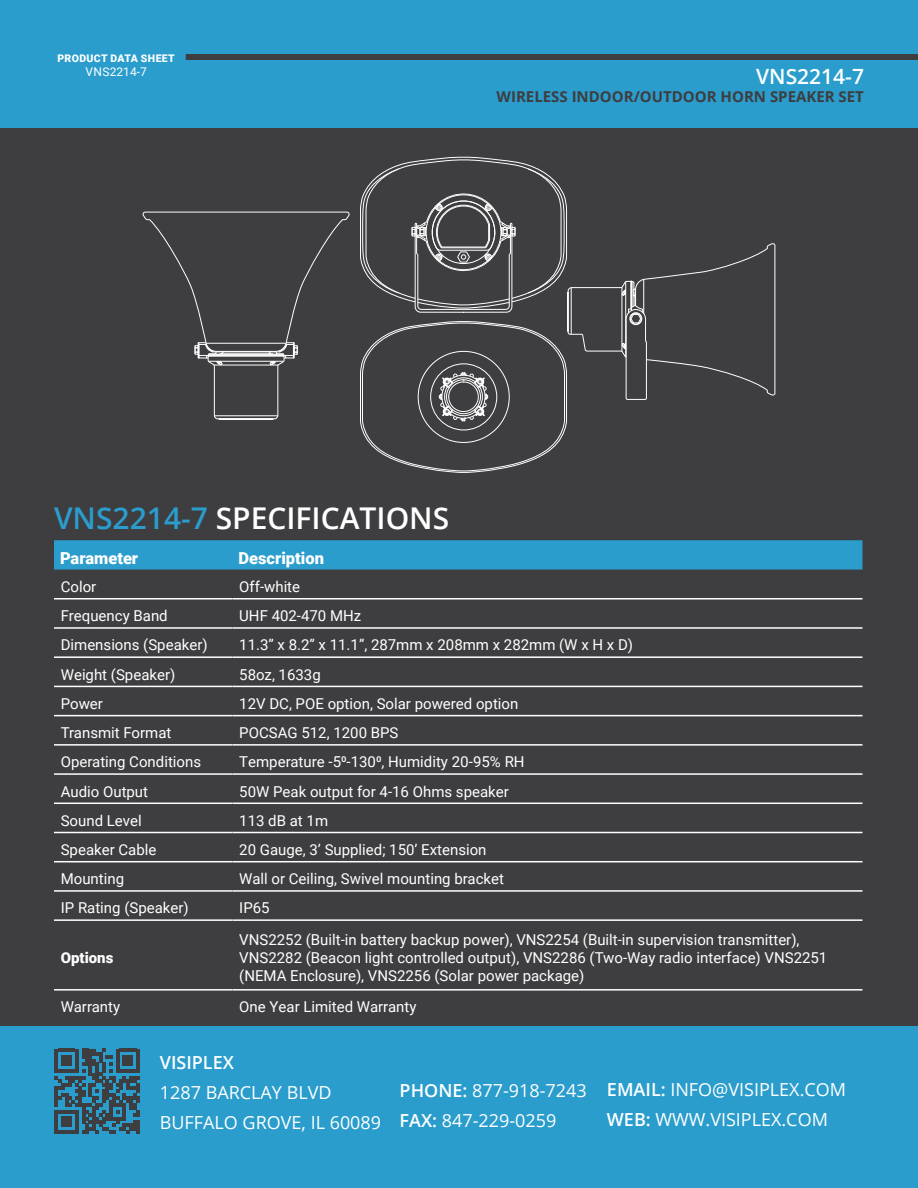
<style>
.page{position:relative;width:918px;height:1188px;background:#fff}
.page>*{position:absolute;margin:0;border:0;box-sizing:border-box;transform-origin:0 0}
.t1{font:600 30px "Open Sans";color:#fff}
.t2{font:600 21px "Open Sans";color:#fff}
.t3{font:18px/30px "Open Sans";color:#fff}
.t4{font:600 18px "Open Sans";color:#fff}
.t5{font:900 16.5px "Roboto";color:#fff}
.t6{font:15px/18px "Roboto";color:#fff}
.t7{font:700 15px "Open Sans";color:#3e3d40}
.t8{font:900 15px "Roboto";color:#fff}
.t9{font:12px "Roboto";letter-spacing:.01em;color:#fff}
.t10{font:900 10.5px "Roboto";letter-spacing:.035em;color:#fff}
.s1{color:#2a9dcc}
.s2{font-weight:600}
</style>
<div class="page">
<div style="left:0;top:127px;width:918px;height:900px;background:#3e3d40"></div>
<div style="left:0;top:1027px;width:918px;height:161px;background:#2a9dcc"></div>
<svg style="left:55px;top:1049px;width:85px;height:85px"></svg>
<div style="left:0;top:0;width:918px;height:127px;background:#2a9dcc"></div>
<div style="left:186px;top:54px;width:732px;height:6px;background:#3e3d40"></div>
<div style="left:142px;top:212px;width:208px;height:208px;background:#3e3d40"></div>
<svg style="left:360px;top:157px;width:415px;height:316px"></svg>
<div style="left:54px;top:540px;width:808px;height:30px;background:#2a9dcc"></div>
<hr style="left:54px;top:598px;width:179px;height:2px;background:#fff">
<hr style="left:233px;top:598px;width:630px;height:2px;background:#fff">
<hr style="left:54px;top:627px;width:179px;height:2px;background:#fff">
<hr style="left:233px;top:627px;width:630px;height:2px;background:#fff">
<hr style="left:54px;top:656px;width:179px;height:2px;background:#fff">
<hr style="left:233px;top:656px;width:630px;height:2px;background:#fff">
<hr style="left:54px;top:686px;width:179px;height:1px;background:#fff">
<hr style="left:233px;top:686px;width:630px;height:1px;background:#fff">
<hr style="left:54px;top:715px;width:179px;height:1px;background:#fff">
<hr style="left:233px;top:715px;width:630px;height:1px;background:#fff">
<hr style="left:54px;top:744px;width:179px;height:2px;background:#fff">
<hr style="left:233px;top:744px;width:630px;height:2px;background:#fff">
<hr style="left:54px;top:773px;width:179px;height:2px;background:#fff">
<hr style="left:233px;top:773px;width:630px;height:2px;background:#fff">
<hr style="left:54px;top:803px;width:179px;height:1px;background:#fff">
<hr style="left:233px;top:803px;width:630px;height:1px;background:#fff">
<hr style="left:54px;top:832px;width:179px;height:1px;background:#fff">
<hr style="left:233px;top:832px;width:630px;height:1px;background:#fff">
<hr style="left:54px;top:861px;width:179px;height:1px;background:#fff">
<hr style="left:233px;top:861px;width:630px;height:1px;background:#fff">
<hr style="left:54px;top:890px;width:179px;height:2px;background:#fff">
<hr style="left:233px;top:890px;width:630px;height:2px;background:#fff">
<hr style="left:54px;top:919px;width:179px;height:2px;background:#fff">
<hr style="left:233px;top:919px;width:630px;height:2px;background:#fff">
<hr style="left:54px;top:989px;width:179px;height:2px;background:#fff">
<hr style="left:233px;top:989px;width:630px;height:2px;background:#fff">
<p class="t10" style="left:57px;top:54px;width:119px">PRODUCT DATA SHEET</p>
<p class="t9" style="left:85px;top:67px;width:63px">VNS2214-7</p>
<h2 class="t2" style="left:756px;top:65px;width:109px">VNS2214-7</h2>
<p class="t7" style="left:497px;top:88px;width:369px">WIRELESS INDOOR/OUTDOOR HORN SPEAKER SET</p>
<h1 class="t1" style="left:54px;top:501px;width:397px"><span class="s1">VNS2214-7</span> SPECIFICATIONS</h1>
<p class="t5" style="left:60px;top:551px;width:80px">Parameter</p>
<p class="t5" style="left:239px;top:551px;width:87px">Description</p>
<p class="t6" style="left:61px;top:579px;width:37px">Color</p>
<p class="t6" style="left:239px;top:579px;width:62px">Off-white</p>
<p class="t6" style="left:61px;top:608px;width:109px">Frequency Band</p>
<p class="t6" style="left:239px;top:608px;width:124px">UHF 402-470 MHz</p>
<p class="t6" style="left:61px;top:637px;width:148px">Dimensions (Speaker)</p>
<p class="t6" style="left:239px;top:637px;width:395px">11.3” x 8.2” x 11.1”, 287mm x 208mm x 282mm (W x H x D)</p>
<p class="t6" style="left:61px;top:666px;width:116px">Weight (Speaker)</p>
<p class="t6" style="left:239px;top:666px;width:83px">58oz, 1633g</p>
<p class="t6" style="left:61px;top:696px;width:44px">Power</p>
<p class="t6" style="left:239px;top:696px;width:281px">12V DC, POE option, Solar powered option</p>
<p class="t6" style="left:61px;top:725px;width:112px">Transmit Format</p>
<p class="t6" style="left:239px;top:725px;width:161px">POCSAG 512, 1200 BPS</p>
<p class="t6" style="left:61px;top:754px;width:142px">Operating Conditions</p>
<p class="t6" style="left:239px;top:754px;width:287px">Temperature -50-1300, Humidity 20-95% RH</p>
<p class="t6" style="left:61px;top:783px;width:89px">Audio Output</p>
<p class="t6" style="left:239px;top:783px;width:271px">50W Peak output for 4-16 Ohms speaker</p>
<p class="t6" style="left:61px;top:812px;width:82px">Sound Level</p>
<p class="t6" style="left:239px;top:812px;width:90px">113 dB at 1m</p>
<p class="t6" style="left:61px;top:842px;width:97px">Speaker Cable</p>
<p class="t6" style="left:239px;top:842px;width:249px">20 Gauge, 3’ Supplied; 150’ Extension</p>
<p class="t6" style="left:61px;top:871px;width:65px">Mounting</p>
<p class="t6" style="left:239px;top:871px;width:266px">Wall or Ceiling, Swivel mounting bracket</p>
<p class="t6" style="left:61px;top:899px;width:130px">IP Rating (Speaker)</p>
<p class="t6" style="left:239px;top:900px;width:32px">IP65</p>
<p class="t8" style="left:61px;top:952px;width:54px">Options</p>
<p class="t6" style="left:239px;top:932px;width:590px">VNS2252 (Built-in battery backup power), VNS2254 (Built-in supervision transmitter),<br>VNS2282 (Beacon light controlled output), VNS2286 (Two-Way radio interface) VNS2251 (NEMA Enclosure), VNS2256 (Solar power package)</p>
<p class="t6" style="left:61px;top:999px;width:61px">Warranty</p>
<p class="t6" style="left:239px;top:999px;width:179px">One Year Limited Warranty</p>
<p class="t4" style="left:160px;top:1052px;width:76px">VISIPLEX</p>
<p class="t3" style="left:160px;top:1079px;width:223px">1287 BARCLAY BLVD<br>BUFFALO GROVE, IL 60089</p>
<p class="t3" style="left:400px;top:1077px;width:189px"><span class="s2">PHONE:</span> 877-918-7243<br><span class="s2">FAX:</span> 847-229-0259</p>
<p class="t3" style="left:607px;top:1076px;width:241px"><span class="s2">EMAIL:</span> INFO@VISIPLEX.COM<br><span class="s2">WEB:</span> WWW.VISIPLEX.COM</p>
</div>
